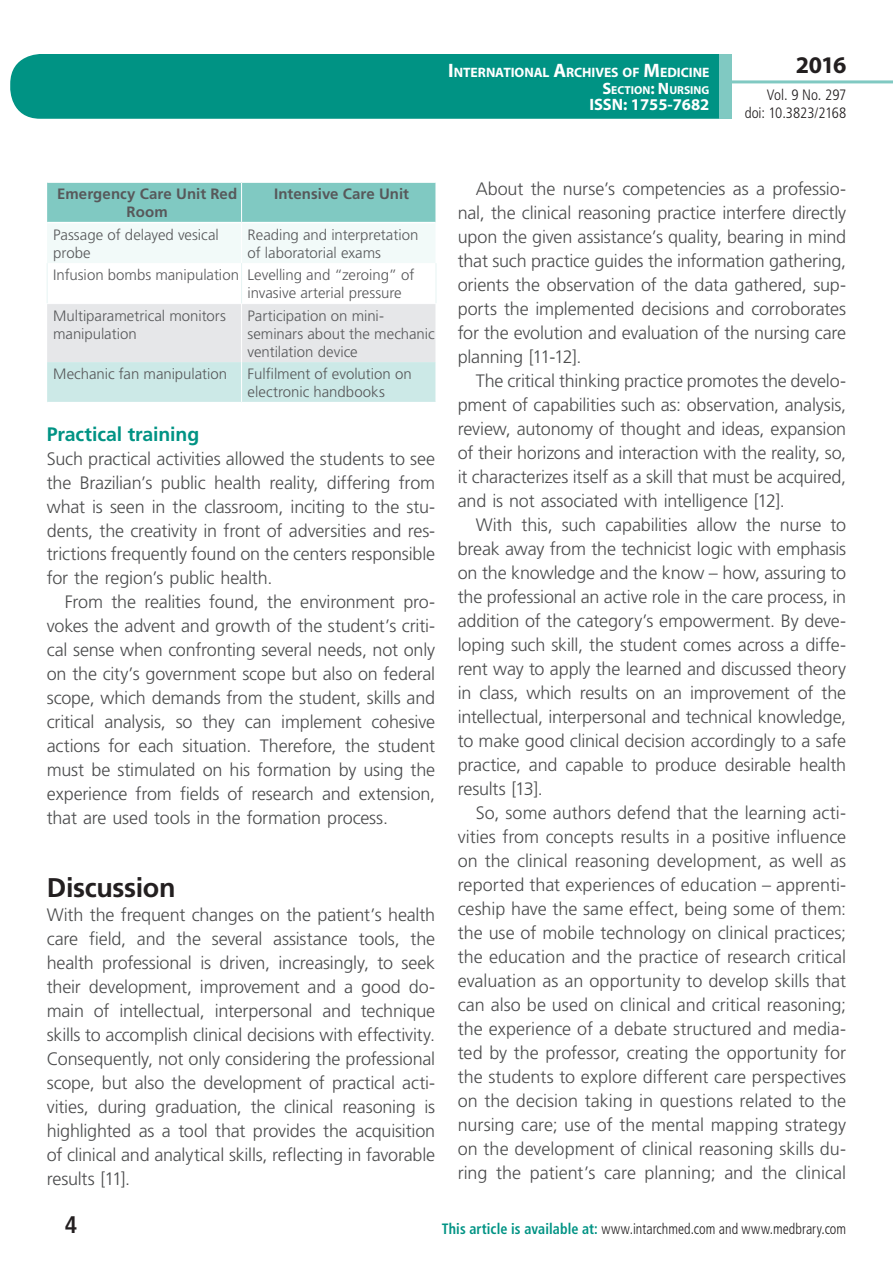
<style>
.page{position:relative;width:893px;height:1263px;background:#fff}
.page>*{position:absolute;margin:0;border:0;box-sizing:border-box;transform-origin:0 0}
.t1{font:700 27px "Frutiger LT Std";letter-spacing:-.015em;color:#231f20}
.t2{font:700 24px "Myriad Pro";color:#231f20}
.t3{font:700 condensed 24px "Frutiger LT Std";color:#231f20}
.t4{font:700 19.5px "Frutiger LT Std";letter-spacing:-.005em;color:#009384}
.t5{font:300 18px/24px "Frutiger LT Std";letter-spacing:-.01em;color:#4b4c4d;text-align:justify}
.t6{font:700 16.5px "Myriad Pro";color:#fff}
.t7{font:300 15px/18px "Frutiger LT Std";letter-spacing:-.005em;color:#57585a}
.t8{font:300 condensed 15px "Frutiger LT Std";letter-spacing:.005em;color:#231f20;scale:.94 1}
.t9{font:700 15px/18px "Frutiger LT Std";letter-spacing:.005em;color:#57585a;text-align:center}
.t10{font:300 condensed 15px/18px "Frutiger LT Std";letter-spacing:.005em;color:#231f20;text-align:right}
.t11{font:700 13.65px "Myriad Pro";letter-spacing:-.005em;color:#fff}
.t12{font:700 11.55px "Myriad Pro";color:#fff}
.s1{font-size:19.5px}
.s2{font-size:16.5px}
.s3{font-weight:700;color:#009384}
</style>
<div class="page">
<div style="left:10px;top:54px;width:775px;height:65px;background:#009384;border-radius:30px"></div>
<div style="left:732px;top:0;width:161px;height:157px;background:#fff"></div>
<hr style="left:730px;top:80px;width:163px;height:3px;background:#80c9c2">
<div style="left:719px;top:54px;width:13px;height:65px;background:#80c9c2"></div>
<svg style="left:47px;top:183px;width:389px;height:219px"></svg>
<hr style="left:47px;top:303px;width:195px;height:1px;background:#fff">
<hr style="left:242px;top:303px;width:194px;height:1px;background:#fff">
<hr style="left:241px;top:183px;width:1px;height:39px;background:#fff">
<hr style="left:241px;top:223px;width:1px;height:40px;background:#fff">
<hr style="left:241px;top:304px;width:1px;height:58px;background:#fff">
<hr style="left:241px;top:362px;width:1px;height:40px;background:#fff">
<hr style="left:47px;top:263px;width:1px;height:40px;background:#e6f4f3">
<hr style="left:241px;top:263px;width:1px;height:40px;background:#e6f4f3">
<hr style="left:436px;top:263px;width:1px;height:40px;background:#e6f4f3">
<hr style="left:47px;top:222px;width:195px;height:1px;background:#fff">
<hr style="left:242px;top:222px;width:194px;height:1px;background:#fff">
<p class="t11" style="left:448px;top:64px;width:263px"><span class="s1">I</span>NTERNATIONAL <span class="s1">A</span>RCHIVES OF <span class="s1">M</span>EDICINE</p>
<p class="t12" style="left:602px;top:82px;width:109px"><span class="s2">S</span>ECTION<span class="s2">: N</span> URSING</p>
<p class="t6" style="left:589px;top:94px;width:122px">ISSN: 1755-7682</p>
<h2 class="t2" style="left:796px;top:49px;width:52px">2016</h2>
<p class="t10" style="left:745px;top:86px;width:103px">Vol. 9 No. 297 doi: 10.3823/2168</p>
<p class="t9" style="left:57px;top:185px;width:182px">Emergency Care Unit Red<br>Room</p>
<p class="t9" style="left:274px;top:185px;width:137px">Intensive Care Unit</p>
<p class="t7" style="left:53px;top:226px;width:167px">Passage of delayed vesical probe</p>
<p class="t7" style="left:248px;top:226px;width:172px">Reading and interpretation of laboratorial exams</p>
<p class="t7" style="left:248px;top:266px;width:168px;text-indent:-194px">Infusion bombs manipulation Levelling and “zeroing” of invasive arterial pressure</p>
<p class="t7" style="left:53px;top:307px;width:174px">Multiparametrical monitors manipulation</p>
<p class="t7" style="left:248px;top:307px;width:189px">Participation on mini&shy;seminars about the mechanic ventilation device</p>
<p class="t7" style="left:53px;top:365px;width:175px">Mechanic fan manipulation</p>
<p class="t7" style="left:248px;top:365px;width:166px">Fulfilment of evolution on electronic handbooks</p>
<p class="t4" style="left:47px;top:422px;width:154px">Practical training</p>
<p class="t5" style="left:47px;top:446px;width:390px">Such practical activities allowed the students to see the Brazilian’s public health reality, differing from what is seen in the classroom, inciting to the stu&shy;dents, the creativity in front of adversities and res&shy;trictions frequently found on the centers responsible for the region’s public health.</p>
<p class="t5" style="left:47px;top:590px;width:390px;text-indent:18px">From the realities found, the environment pro&shy;vokes the advent and growth of the student’s criti&shy;cal sense when confronting several needs, not only on the city’s government scope but also on federal scope, which demands from the student, skills and critical analysis, so they can implement cohesive actions for each situation. Therefore, the student must be stimulated on his formation by using the experience from fields of research and extension, that are used tools in the formation process.</p>
<h1 class="t1" style="left:47px;top:871px;width:130px">Discussion</h1>
<p class="t5" style="left:47px;top:902px;width:390px">With the frequent changes on the patient’s health care field, and the several assistance tools, the health professional is driven, increasingly, to seek their development, improvement and a good do&shy;main of intellectual, interpersonal and technique skills to accomplish clinical decisions with effectivity.<br>Consequently, not only considering the professional scope, but also the development of practical acti&shy;vities, during graduation, the clinical reasoning is highlighted as a tool that provides the acquisition of clinical and analytical skills, reflecting in favorable results [11].</p>
<p class="t5" style="left:458px;top:177px;width:390px;text-indent:18px">About the nurse’s competencies as a professio&shy;nal, the clinical reasoning practice interfere directly upon the given assistance’s quality, bearing in mind that such practice guides the information gathering, orients the observation of the data gathered, sup&shy;ports the implemented decisions and corroborates for the evolution and evaluation of the nursing care planning [11-12].</p>
<p class="t5" style="left:458px;top:369px;width:390px;text-indent:18px">The critical thinking practice promotes the develo&shy;pment of capabilities such as: observation, analysis, review, autonomy of thought and ideas, expansion of their horizons and interaction with the reality, so, it characterizes itself as a skill that must be acquired, and is not associated with intelligence [12].</p>
<p class="t5" style="left:458px;top:513px;width:390px;text-indent:18px">With this, such capabilities allow the nurse to break away from the technicist logic with emphasis on the knowledge and the know – how, assuring to the professional an active role in the care process, in addition of the category’s empowerment. By deve&shy;loping such skill, the student comes across a diffe&shy;rent way to apply the learned and discussed theory in class, which results on an improvement of the intellectual, interpersonal and technical knowledge, to make good clinical decision accordingly to a safe practice, and capable to produce desirable health results [13].</p>
<p class="t5" style="left:458px;top:801px;width:390px;text-indent:18px">So, some authors defend that the learning acti&shy;vities from concepts results in a positive influence on the clinical reasoning development, as well as reported that experiences of education – apprenti&shy;ceship have the same effect, being some of them: the use of mobile technology on clinical practices; the education and the practice of research critical evaluation as an opportunity to develop skills that can also be used on clinical and critical reasoning; the experience of a debate structured and media&shy;ted by the professor, creating the opportunity for the students to explore different care perspectives on the decision taking in questions related to the nursing care; use of the mental mapping strategy on the development of clinical reasoning skills du&shy;ring the patient’s care planning; and the clinical</p>
<h2 class="t3" style="left:65px;top:1210px;width:14px">4</h2>
<p class="t8" style="left:442px;top:1220px;width:432px"><span class="s3">This article is available at:</span> www.intarchmed.com and www.medbrary.com</p>
</div>
